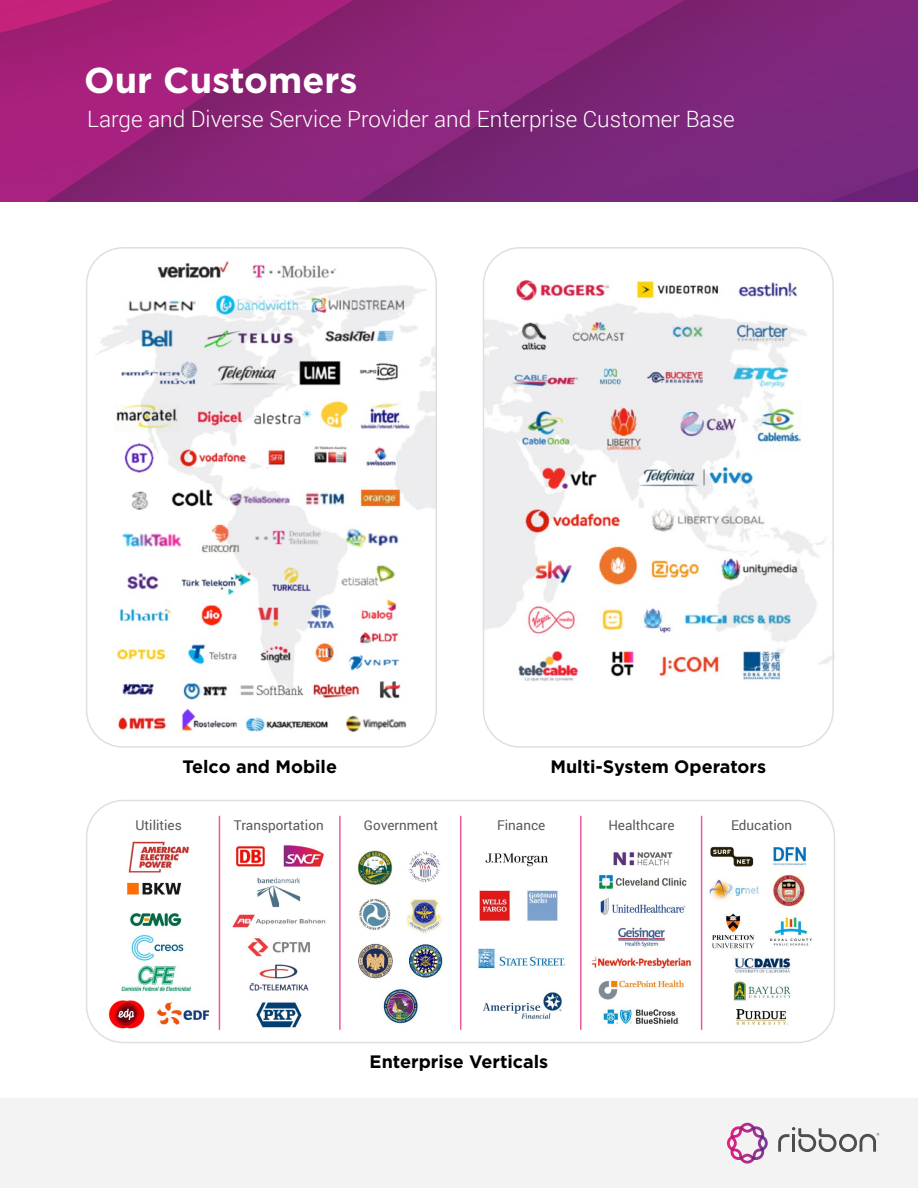
<style>
.page{position:relative;width:918px;height:1188px;background:#fff}
.page>*{position:absolute;margin:0;border:0;box-sizing:border-box;transform-origin:0 0}
.t1{font:700 36px "Gotham";color:#fff}
.t2{font:300 22.5px "Roboto";color:#fff}
.t3{font:700 18px "Gotham";color:#000}
.t4{font:13.5px "Roboto";color:#58595b}
</style>
<div class="page">
<svg style="left:0;top:0;width:918px;height:201px;background:#892479"></svg>
<img style="left:87px;top:800px;width:748px;height:243px">
<img style="left:483px;top:254px;width:352px;height:483px">
<hr style="left:219px;top:816px;width:1px;height:213px;background:#ef58a0">
<hr style="left:339px;top:816px;width:2px;height:213px;background:#ef58a0">
<hr style="left:460px;top:816px;width:1px;height:213px;background:#ef58a0">
<hr style="left:580px;top:816px;width:2px;height:213px;background:#ef58a0">
<hr style="left:701px;top:816px;width:1px;height:213px;background:#ef58a0">
<div style="left:86px;top:800px;width:749px;height:243px;border:2px solid #dedfe0;border-radius:36px"></div>
<img style="left:89px;top:250px;width:345px;height:489px">
<div style="left:86px;top:247px;width:351px;height:501px;border:2px solid #dedfe0;border-radius:36px"></div>
<div style="left:483px;top:247px;width:351px;height:501px;border:2px solid #dedfe0;border-radius:36px"></div>
<div style="left:0;top:1098px;width:918px;height:90px;background:#f3f3f4"></div>
<svg style="left:727px;top:1123px;width:41px;height:41px"></svg>
<svg style="left:778px;top:1127px;width:102px;height:25px"></svg>
<h1 class="t1" style="left:84px;top:59px;width:275px">Our Customers</h1>
<h2 class="t2" style="left:87px;top:103px;width:649px">Large and Diverse Service Provider and Enterprise Customer Base</h2>
<h3 class="t3" style="left:182px;top:756px;width:156px">Telco and Mobile</h3>
<h3 class="t3" style="left:550px;top:756px;width:217px">Multi-System Operators</h3>
<p class="t4" style="left:135px;top:815px;width:48px">Utilities</p>
<p class="t4" style="left:234px;top:815px;width:91px">Transportation</p>
<p class="t4" style="left:364px;top:815px;width:76px">Government</p>
<p class="t4" style="left:497px;top:815px;width:50px">Finance</p>
<p class="t4" style="left:608px;top:815px;width:68px">Healthcare</p>
<p class="t4" style="left:731px;top:815px;width:63px">Education</p>
<h3 class="t3" style="left:370px;top:1052px;width:180px">Enterprise Verticals</h3>
</div>
